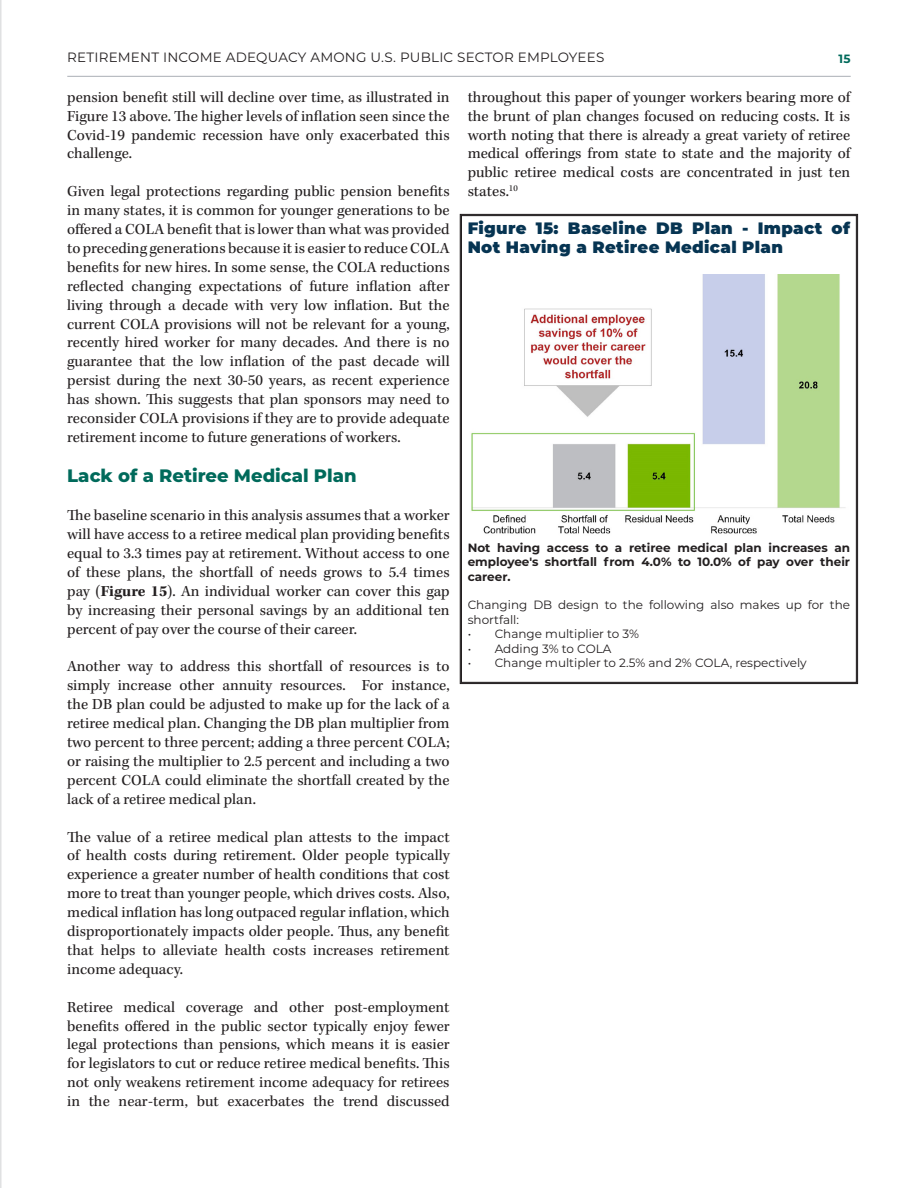
<style>
.page{position:relative;width:918px;height:1188px;background:#fff}
.page>*{position:absolute;margin:0;border:0;box-sizing:border-box;transform-origin:0 0}
.t1{font:800 18px "Montserrat";color:#006a5b}
.t2{font:900 16.5px/18.8px "Montserrat";letter-spacing:.02em;color:#063452}
.t3{font:15.75px/18.9px "Kepler Std";color:#231f20;text-align:justify}
.t4{font:13.5px "Montserrat";letter-spacing:.015em;color:#231f20}
.t5{font:12px/14.4px "Montserrat";color:#231f20}
.t6{font:700 12px/14.4px "Montserrat";color:#231f20;text-align:justify}
.t7{font:700 12px "Montserrat";color:#006a5b}
.s1{font-weight:700}
</style>
<div class="page">
<hr style="left:67px;top:76px;width:784px;height:1px;background:#aaafb5">
<hr style="left:1px;top:0;width:1px;height:1188px;background:#d1d2d4">
<svg style="left:460px;top:214px;width:398px;height:470px"></svg>
<p class="t4" style="left:67px;top:48px;width:539px">RETIREMENT INCOME ADEQUACY AMONG U.S. PUBLIC SECTOR EMPLOYEES</p>
<p class="t7" style="left:839px;top:50px;width:14px">15</p>
<p class="t3" style="left:67px;top:88px;width:384px">pension benefit still will decline over time, as illustrated in Figure 13 above. The higher levels of inflation seen since the Covid-19 pandemic recession have only exacerbated this challenge.</p>
<p class="t3" style="left:67px;top:183px;width:384px">Given legal protections regarding public pension benefits in many states, it is common for younger generations to be offered a COLA benefit that is lower than what was provided to preceding generations because it is easier to reduce COLA benefits for new hires. In some sense, the COLA reductions reflected changing expectations of future inflation after living through a decade with very low inflation. But the current COLA provisions will not be relevant for a young, recently hired worker for many decades. And there is no guarantee that the low inflation of the past decade will persist during the next 30-50 years, as recent experience has shown. This suggests that plan sponsors may need to reconsider COLA provisions if they are to provide adequate retirement income to future generations of workers.</p>
<p class="t1" style="left:67px;top:463px;width:291px">Lack of a Retiree Medical Plan</p>
<p class="t3" style="left:67px;top:507px;width:384px">The baseline scenario in this analysis assumes that a worker will have access to a retiree medical plan providing benefits</p>
<p class="t3" style="left:67px;top:544px;width:384px">equal to 3.3 times pay at retirement. Without access to one of these plans, the shortfall of needs grows to 5.4 times pay (<span class="s1">Figure 15</span>). An individual worker can cover this gap by increasing their personal savings by an additional ten percent of pay over the course of their career.</p>
<p class="t3" style="left:67px;top:658px;width:384px">Another way to address this shortfall of resources is to simply increase other annuity resources. For instance, the DB plan could be adjusted to make up for the lack of a retiree medical plan. Changing the DB plan multiplier from two percent to three percent; adding a three percent COLA; or raising the multiplier to 2.5 percent and including a two percent COLA could eliminate the shortfall created by the lack of a retiree medical plan.</p>
<p class="t3" style="left:67px;top:828px;width:384px">The value of a retiree medical plan attests to the impact of health costs during retirement. Older people typically experience a greater number of health conditions that cost more to treat than younger people, which drives costs. Also, medical inflation has long outpaced regular inflation, which disproportionately impacts older people. Thus, any benefit that helps to alleviate health costs increases retirement income adequacy.</p>
<p class="t3" style="left:67px;top:998px;width:384px">Retiree medical coverage and other post-employment benefits offered in the public sector typically enjoy fewer legal protections than pensions, which means it is easier for legislators to cut or reduce retiree medical benefits. This not only weakens retirement income adequacy for retirees in the near-term, but exacerbates the trend discussed</p>
<p class="t3" style="left:468px;top:88px;width:384px">throughout this paper of younger workers bearing more of the brunt of plan changes focused on reducing costs. It is worth noting that there is already a great variety of retiree medical offerings from state to state and the majority of public retiree medical costs are concentrated in just ten states.<sup>10</sup></p>
<p class="t2" style="left:468px;top:218px;width:384px">Figure 15: Baseline DB Plan - Impact of<br>Not Having a Retiree Medical Plan</p>
<p class="t6" style="left:468px;top:540px;width:384px">Not having access to a retiree medical plan increases an employee's shortfall from 4.0% to 10.0% of pay over their career.</p>
<p class="t5" style="left:468px;top:598px;width:384px">Changing DB design to the following also makes up for the shortfall:</p>
<p class="t5" style="left:468px;top:626px;width:173px">• Change multiplier to 3%</p>
<p class="t5" style="left:468px;top:641px;width:145px">• Adding 3% to COLA</p>
<p class="t5" style="left:468px;top:655px;width:341px">• Change multipler to 2.5% and 2% COLA, respectively</p>
</div>
